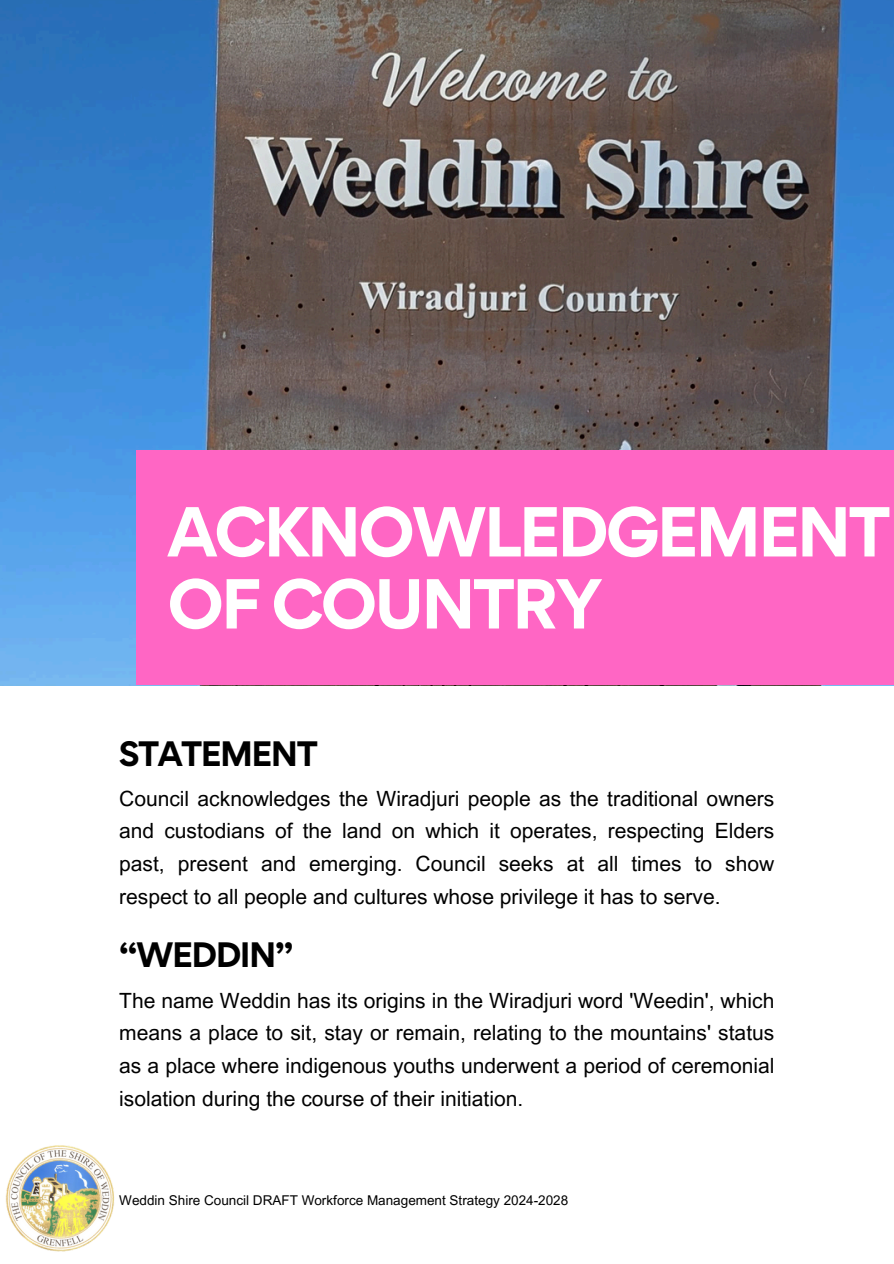
<style>
.page{position:relative;width:894px;height:1264px;background:#fff}
.page>*{position:absolute;margin:0;border:0;box-sizing:border-box;transform-origin:0 0}
.t1{font:700 63px/72px "Gordita";letter-spacing:-.05em;color:#fff}
.t2{font:700 31.5px "Gordita";letter-spacing:-.05em;color:#000}
.t3{font:21px/32.7px "Arial MT Pro";color:#000;text-align:justify}
.t4{font:13.5px "Arial MT Pro";color:#000}
</style>
<div class="page">
<img style="left:0;top:0;width:893px;height:685px">
<div style="left:137px;top:450px;width:756px;height:235px;background:#ff66c4"></div>
<img style="left:5px;top:1145px;width:110px;height:107px">
<p class="t1" style="left:167px;top:495px;width:724px">ACKNOWLEDGEMENT<br>OF COUNTRY</p>
<h2 class="t2" style="left:119px;top:732px;width:200px">STATEMENT</h2>
<h2 class="t3" style="left:119px;top:784px;width:656px">Council acknowledges the Wiradjuri people as the traditional owners and custodians of the land on which it operates, respecting Elders past, present and emerging. Council seeks at all times to show respect to all people and cultures whose privilege it has to serve.</h2>
<h3 class="t2" style="left:119px;top:933px;width:176px">“WEDDIN”</h3>
<h1 class="t3" style="left:119px;top:986px;width:656px">The name Weddin has its origins in the Wiradjuri word 'Weedin', which means a place to sit, stay or remain, relating to the mountains' status as a place where indigenous youths underwent a period of ceremonial isolation during the course of their initiation.</h1>
<h3 class="t4" style="left:119px;top:1194px;width:450px">Weddin Shire Council DRAFT Workforce Management Strategy 2024-2028</h3>
</div>
